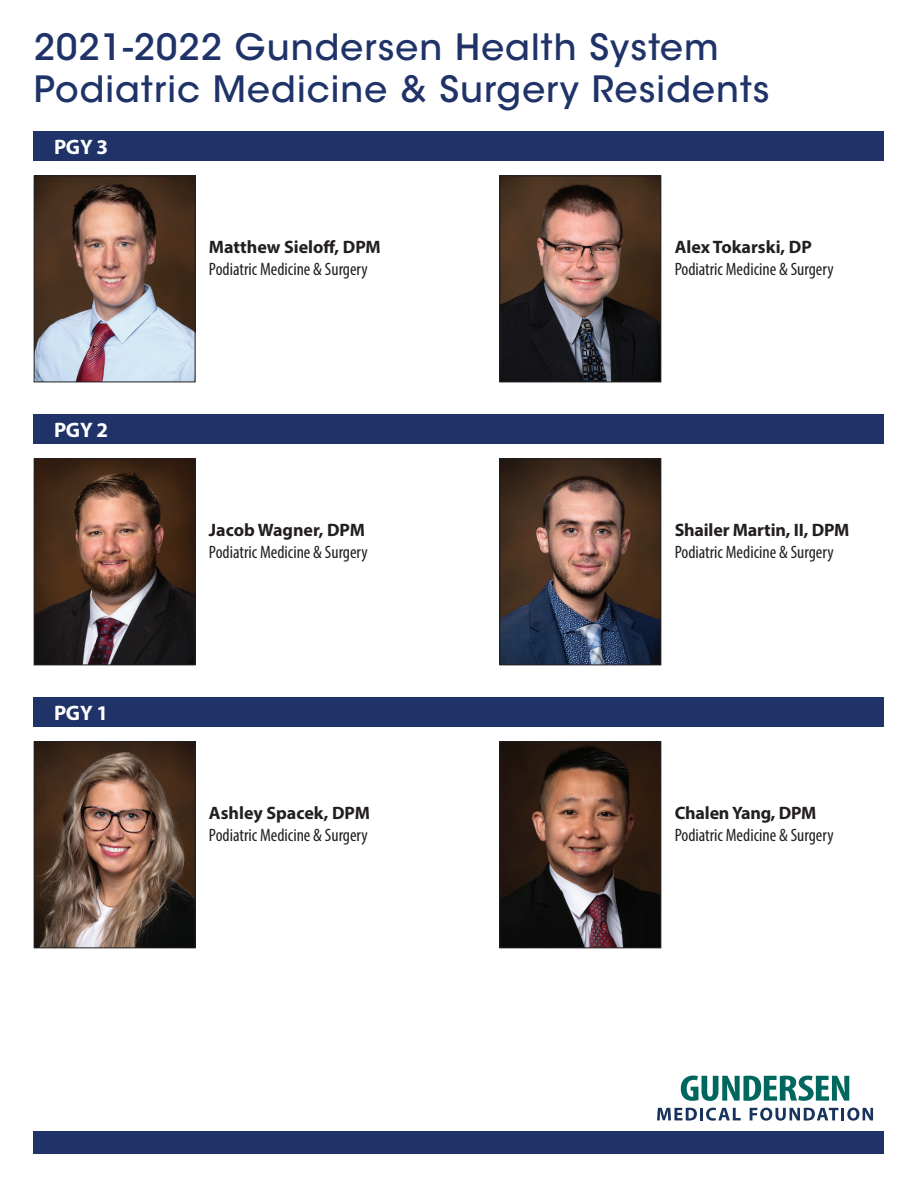
<style>
.page{position:relative;width:918px;height:1188px;background:#fff}
.page>*{position:absolute;margin:0;border:0;box-sizing:border-box;transform-origin:0 0}
.t1{font:500 36px/42px "ITC Avant Garde Std";letter-spacing:.03em;color:#1f3369}
.t2{font:700 21px "Myriad Pro";letter-spacing:-.01em;color:#fff}
.t3{font:condensed 18px "Myriad Pro";color:#231f20}
.t4{font:700 18px "Myriad Pro";letter-spacing:-.005em;color:#231f20}
</style>
<div class="page">
<div style="left:34px;top:1132px;width:850px;height:22px;background:#1f3369"></div>
<svg style="left:681px;top:1076px;width:168px;height:25px"></svg>
<svg style="left:657px;top:1108px;width:84px;height:13px"></svg>
<svg style="left:750px;top:1108px;width:123px;height:13px"></svg>
<img style="left:36px;top:178px;width:157px;height:202px">
<div style="left:34px;top:176px;width:161px;height:206px;border:1px solid #231f20"></div>
<img style="left:36px;top:743px;width:157px;height:203px">
<div style="left:34px;top:741px;width:161px;height:207px;border:1px solid #231f20"></div>
<img style="left:36px;top:460px;width:157px;height:203px">
<div style="left:34px;top:458px;width:161px;height:207px;border:1px solid #231f20"></div>
<img style="left:502px;top:178px;width:157px;height:202px">
<div style="left:500px;top:176px;width:161px;height:206px;border:1px solid #231f20"></div>
<img style="left:502px;top:743px;width:157px;height:203px">
<div style="left:500px;top:741px;width:161px;height:207px;border:1px solid #231f20"></div>
<img style="left:502px;top:460px;width:157px;height:203px">
<div style="left:500px;top:458px;width:161px;height:207px;border:1px solid #231f20"></div>
<div style="left:34px;top:132px;width:850px;height:29px;background:#1f3369"></div>
<div style="left:34px;top:415px;width:850px;height:29px;background:#1f3369"></div>
<div style="left:34px;top:698px;width:850px;height:29px;background:#1f3369"></div>
<h1 class="t1" style="left:34px;top:27px;width:737px">2021-2022 Gundersen Health System<br>Podiatric Medicine &amp; Surgery Residents</h1>
<p class="t2" style="left:54px;top:133px;width:56px">PGY 3</p>
<p class="t2" style="left:54px;top:416px;width:56px">PGY 2</p>
<p class="t2" style="left:54px;top:699px;width:56px">PGY 1</p>
<p class="t4" style="left:209px;top:235px;width:173px">Matthew Sieloff, DPM</p>
<p class="t3" style="left:209px;top:258px;width:160px">Podiatric Medicine &amp; Surgery</p>
<p class="t4" style="left:209px;top:518px;width:158px">Jacob Wagner, DPM</p>
<p class="t3" style="left:209px;top:541px;width:160px">Podiatric Medicine &amp; Surgery</p>
<p class="t4" style="left:209px;top:801px;width:163px">Ashley Spacek, DPM</p>
<p class="t3" style="left:209px;top:824px;width:160px">Podiatric Medicine &amp; Surgery</p>
<p class="t4" style="left:675px;top:235px;width:139px">Alex Tokarski, DP</p>
<p class="t3" style="left:675px;top:258px;width:160px">Podiatric Medicine &amp; Surgery</p>
<p class="t4" style="left:675px;top:518px;width:176px">Shailer Martin, II, DPM</p>
<p class="t3" style="left:675px;top:541px;width:160px">Podiatric Medicine &amp; Surgery</p>
<p class="t4" style="left:675px;top:801px;width:143px">Chalen Yang, DPM</p>
<p class="t3" style="left:675px;top:824px;width:160px">Podiatric Medicine &amp; Surgery</p>
</div>
